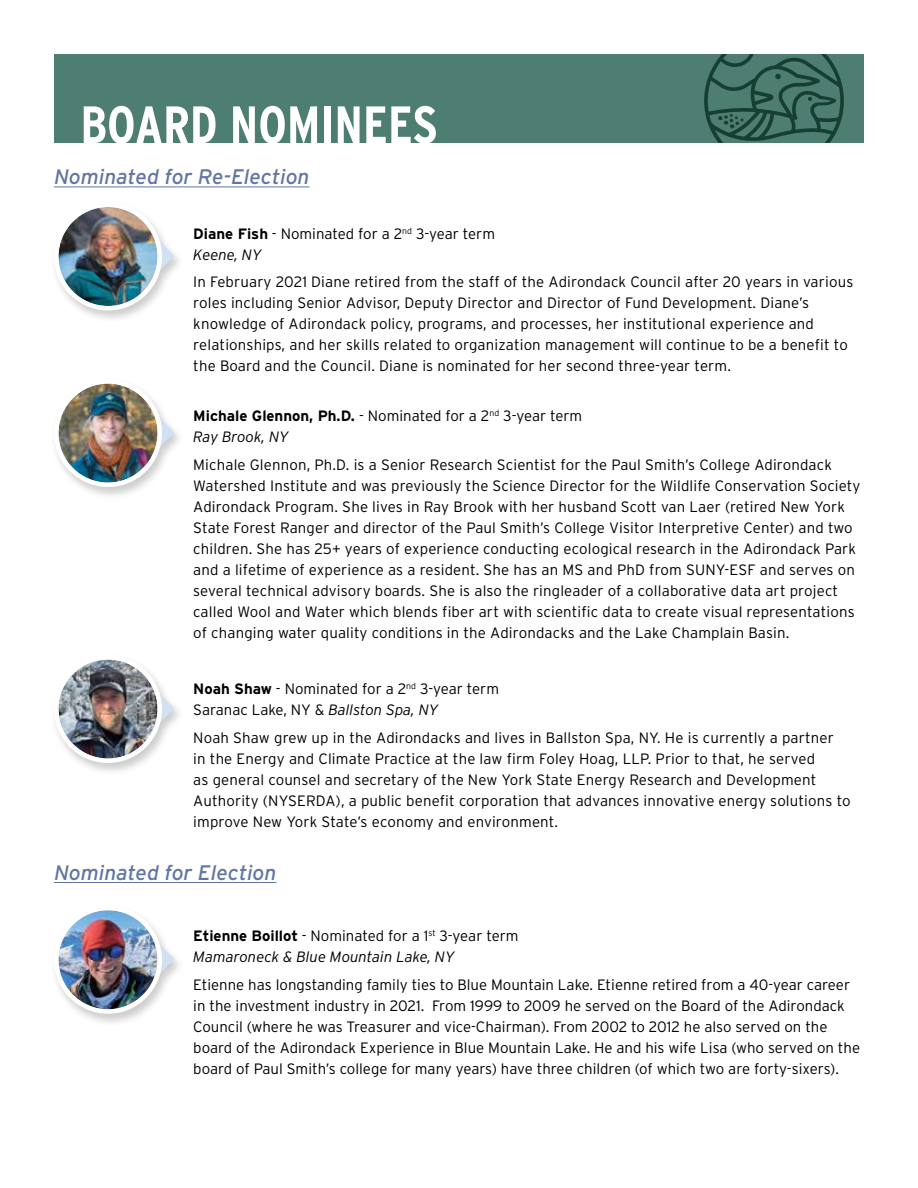
<style>
.page{position:relative;width:918px;height:1188px;background:#fff}
.page>*{position:absolute;margin:0;border:0;box-sizing:border-box;transform-origin:0 0}
.t1{font:700 52.5px "Interstate Condensed";color:#fff}
.t2{font:italic 21px "Interstate";color:#6276a3}
.t3{font:300 15px/21px "Interstate";letter-spacing:.01em;color:#000}
.t4{font:italic 300 15px/21px "Interstate";color:#000}
.s1{font-weight:700}
.s2{font-style:italic}
.s3{font-weight:700;font-style:normal}
.s4{font-style:normal}
</style>
<div class="page">
<div style="left:54px;top:54px;width:810px;height:89px;background:#4e7e71"></div>
<svg style="left:704px;top:54px;width:140px;height:88px"></svg>
<div style="left:50px;top:378px;width:135px;height:122px;background:#000;opacity:.2"></div>
<svg style="left:138px;top:393px;width:36px;height:79px"></svg>
<img style="left:58px;top:384px;width:100px;height:99px;border-radius:50px">
<div style="left:54px;top:379px;width:108px;height:108px;border:4px solid #fff;border-radius:50%"></div>
<div style="left:50px;top:201px;width:135px;height:123px;background:#000;opacity:.2"></div>
<svg style="left:138px;top:216px;width:36px;height:80px"></svg>
<img style="left:58px;top:207px;width:100px;height:99px;border-radius:50px">
<div style="left:54px;top:202px;width:108px;height:108px;border:4px solid #fff;border-radius:50%"></div>
<hr style="left:54px;top:187px;width:255px;height:1px;background:#6276a3">
<div style="left:50px;top:654px;width:135px;height:122px;background:#000;opacity:.2"></div>
<svg style="left:138px;top:669px;width:36px;height:79px"></svg>
<img style="left:58px;top:660px;width:100px;height:99px;border-radius:50px">
<div style="left:54px;top:655px;width:108px;height:108px;border:4px solid #fff;border-radius:50%"></div>
<hr style="left:54px;top:882px;width:222px;height:1px;background:#6276a3">
<div style="left:50px;top:904px;width:135px;height:123px;background:#000;opacity:.2"></div>
<svg style="left:139px;top:920px;width:35px;height:79px"></svg>
<img style="left:58px;top:910px;width:100px;height:99px;border-radius:50px">
<div style="left:54px;top:906px;width:108px;height:108px;border:4px solid #fff;border-radius:50%"></div>
<h1 class="t1" style="left:80px;top:95px;width:358px">BOARD NOMINEES</h1>
<h2 class="t2" style="left:54px;top:165px;width:257px">Nominated for Re-Election</h2>
<p class="t3" style="left:193px;top:223px;width:303px"><span class="s1">Diane Fish</span> - Nominated for a 2<sup>nd</sup> 3-year term<br><span class="s2">Keene, NY</span></p>
<p class="t3" style="left:193px;top:271px;width:662px">In February 2021 Diane retired from the staff of the Adirondack Council after 20 years in various roles including Senior Advisor, Deputy Director and Director of Fund Development. Diane’s knowledge of Adirondack policy, programs, and processes, her institutional experience and relationships, and her skills related to organization management will continue to be a benefit to the Board and the Council. Diane is nominated for her second three-year term.</p>
<p class="t3" style="left:193px;top:405px;width:391px"><span class="s1">Michale Glennon, Ph.D.</span> - Nominated for a 2<sup>nd</sup> 3-year term<br><span class="s2">Ray Brook, NY</span></p>
<p class="t3" style="left:193px;top:454px;width:669px">Michale Glennon, Ph.D. is a Senior Research Scientist for the Paul Smith’s College Adirondack Watershed Institute and was previously the Science Director for the Wildlife Conservation Society Adirondack Program. She lives in Ray Brook with her husband Scott van Laer (retired New York State Forest Ranger and director of the Paul Smith’s College Visitor Interpretive Center) and two children. She has 25+ years of experience conducting ecological research in the Adirondack Park and a lifetime of experience as a resident. She has an MS and PhD from SUNY-ESF and serves on several technical advisory boards. She is also the ringleader of a collaborative data art project called Wool and Water which blends fiber art with scientific data to create visual representations of changing water quality conditions in the Adirondacks and the Lake Champlain Basin.</p>
<p class="t3" style="left:193px;top:678px;width:307px"><span class="s1">Noah Shaw</span> - Nominated for a 2<sup>nd</sup> 3-year term<br>Saranac Lake, NY &amp; <span class="s2">Ballston Spa, NY</span></p>
<p class="t3" style="left:193px;top:727px;width:659px">Noah Shaw grew up in the Adirondacks and lives in Ballston Spa, NY. He is currently a partner<br>in the Energy and Climate Practice at the law firm Foley Hoag, LLP. Prior to that, he served<br>as general counsel and secretary of the New York State Energy Research and Development Authority (NYSERDA), a public benefit corporation that advances innovative energy solutions to improve New York State’s economy and environment.</p>
<h2 class="t2" style="left:54px;top:861px;width:224px">Nominated for Election</h2>
<p class="t4" style="left:193px;top:925px;width:327px"><span class="s3">Etienne Boillot</span> <span class="s4">- Nominated for a 1</span><sup>st</sup> <span class="s4">3-year term<br></span>Mamaroneck &amp; Blue Mountain Lake, NY</p>
<p class="t3" style="left:193px;top:974px;width:668px">Etienne has longstanding family ties to Blue Mountain Lake. Etienne retired from a 40-year career in the investment industry in 2021. From 1999 to 2009 he served on the Board of the Adirondack Council (where he was Treasurer and vice-Chairman). From 2002 to 2012 he also served on the board of the Adirondack Experience in Blue Mountain Lake. He and his wife Lisa (who served on the board of Paul Smith’s college for many years) have three children (of which two are forty-sixers).</p>
</div>
